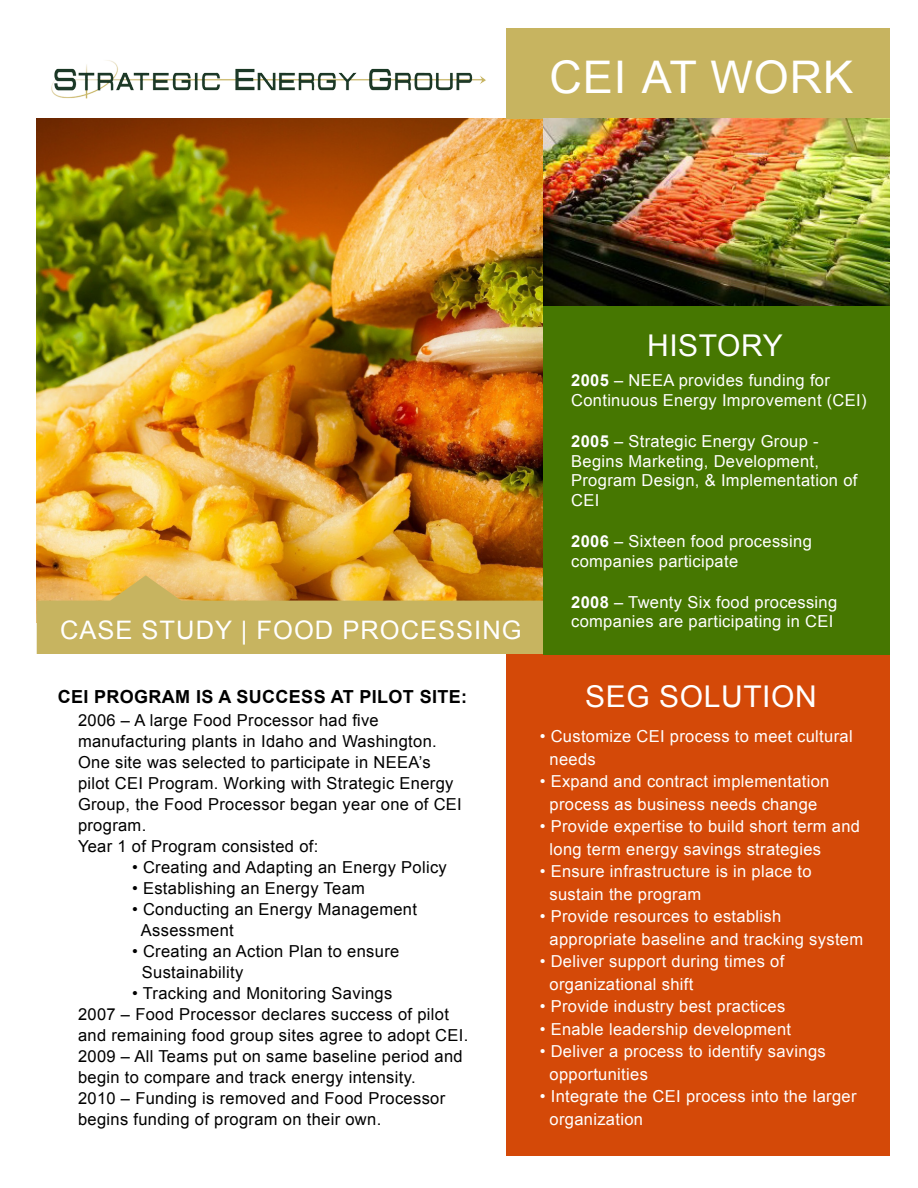
<style>
.page{position:relative;width:918px;height:1188px;background:#fff}
.page>*{position:absolute;margin:0;border:0;box-sizing:border-box;transform-origin:0 0}
.t1{font:45px "Arial";letter-spacing:.02em;color:#fff}
.t2{font:30px "Arial";letter-spacing:.02em;color:#fff}
.t3{font:25.5px "Arial";letter-spacing:.04em;color:#fff}
.t4{font:700 18px "Arial";letter-spacing:.02em;color:#000}
.t5{font:16.5px/22.5px "Arial";letter-spacing:.02em;color:#fff}
.t6{font:16.5px/21px "Arial";letter-spacing:.02em;color:#000}
.s1{font-weight:700}
</style>
<div class="page">
<div style="left:507px;top:590px;width:383px;height:566px;background:#d44908"></div>
<img style="left:37px;top:119px;width:507px;height:456px">
<img style="left:43px;top:60px;width:447px;height:97px">
<div style="left:507px;top:28px;width:383px;height:91px;background:#c7b460"></div>
<svg style="left:37px;top:575px;width:507px;height:79px;background:#cdae55"></svg>
<div style="left:544px;top:306px;width:346px;height:349px;background:#467701"></div>
<img style="left:544px;top:119px;width:346px;height:187px">
<p class="t1" style="left:550px;top:48px;width:305px">CEI AT WORK</p>
<p class="t3" style="left:60px;top:613px;width:463px">CASE STUDY | FOOD PROCESSING</p>
<p class="t4" style="left:58px;top:685px;width:411px">CEI PROGRAM IS A SUCCESS AT PILOT SITE:</p>
<p class="t6" style="left:78px;top:710px;width:385px">2006 – A large Food Processor had five manufacturing plants in Idaho and Washington.<br>One site was selected to participate in NEEA’s pilot CEI Program. Working with Strategic Energy Group, the Food Processor began year one of CEI program.</p>
<p class="t6" style="left:78px;top:836px;width:242px">Year 1 of Program consisted of:</p>
<p class="t6" style="left:132px;top:857px;width:316px">• Creating and Adapting an Energy Policy</p>
<p class="t6" style="left:132px;top:878px;width:234px">• Establishing an Energy Team</p>
<p class="t6" style="left:141px;top:899px;width:278px;text-indent:-9px">• Conducting an Energy Management<br>Assessment</p>
<p class="t6" style="left:142px;top:941px;width:259px;text-indent:-10px">• Creating an Action Plan to ensure<br>Sustainability</p>
<p class="t6" style="left:132px;top:983px;width:262px">• Tracking and Monitoring Savings</p>
<p class="t6" style="left:78px;top:1004px;width:392px">2007 – Food Processor declares success of pilot and remaining food group sites agree to adopt CEI.</p>
<p class="t6" style="left:78px;top:1046px;width:386px">2009 – All Teams put on same baseline period and begin to compare and track energy intensity.</p>
<p class="t6" style="left:78px;top:1088px;width:369px">2010 – Funding is removed and Food Processor begins funding of program on their own.</p>
<p class="t2" style="left:647px;top:326px;width:137px">HISTORY</p>
<p class="t5" style="left:571px;top:371px;width:297px;line-height:19.8px"><span class="s1">2005</span> – NEEA provides funding for<br>Continuous Energy Improvement (CEI)</p>
<p class="t5" style="left:571px;top:431px;width:288px;line-height:19.8px"><span class="s1">2005</span> – Strategic Energy Group -<br>Begins Marketing, Development,<br>Program Design, &amp; Implementation of<br>CEI</p>
<p class="t5" style="left:571px;top:532px;width:242px;line-height:19.8px"><span class="s1">2006</span> – Sixteen food processing companies participate</p>
<p class="t5" style="left:571px;top:592px;width:268px;line-height:19.8px"><span class="s1">2008</span> – Twenty Six food processing companies are participating in CEI</p>
<p class="t2" style="left:585px;top:677px;width:233px">SEG SOLUTION</p>
<p class="t5" style="left:550px;top:725px;width:305px;text-indent:-10px">• Customize CEI process to meet cultural needs</p>
<p class="t5" style="left:540px;top:770px;width:291px;text-align:center">• Expand and contract implementation process as business needs change</p>
<p class="t5" style="left:550px;top:815px;width:312px;text-indent:-10px">• Provide expertise to build short term and long term energy savings strategies</p>
<p class="t5" style="left:550px;top:860px;width:264px;text-indent:-10px">• Ensure infrastructure is in place to sustain the program</p>
<p class="t5" style="left:550px;top:905px;width:315px;text-indent:-10px">• Provide resources to establish appropriate baseline and tracking system</p>
<p class="t5" style="left:550px;top:950px;width:236px;text-indent:-10px">• Deliver support during times of organizational shift</p>
<p class="t5" style="left:540px;top:995px;width:247px">• Provide industry best practices</p>
<p class="t5" style="left:540px;top:1018px;width:253px">• Enable leadership development</p>
<p class="t5" style="left:550px;top:1040px;width:278px;text-indent:-10px">• Deliver a process to identify savings opportunities</p>
<p class="t5" style="left:550px;top:1085px;width:308px;text-indent:-10px">• Integrate the CEI process into the larger organization</p>
</div>
